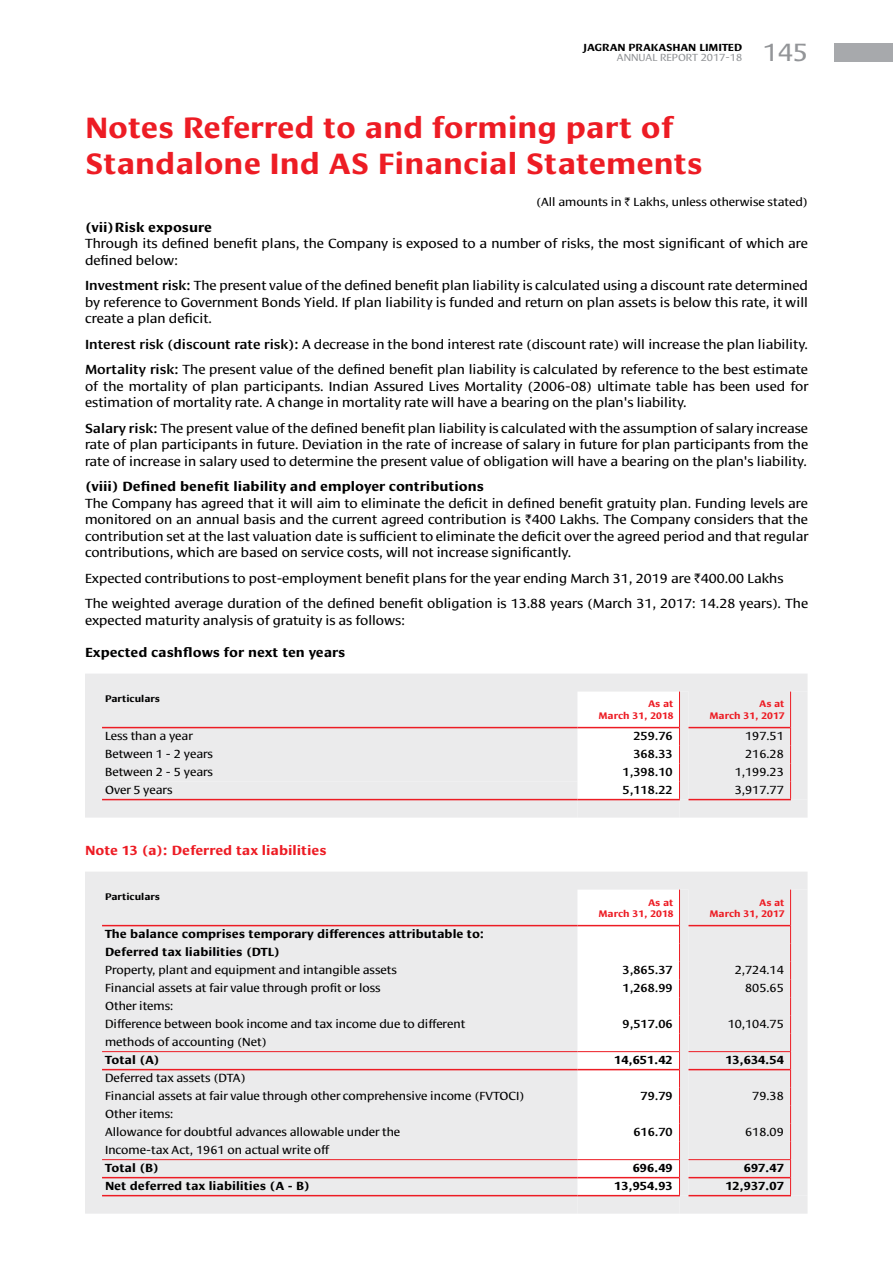
<style>
.page{position:relative;width:893px;height:1263px;background:#fff}
.page>*{position:absolute;margin:0;border:0;box-sizing:border-box;transform-origin:0 0}
.t1{font:700 30px/36px "Cora";color:#ed1c24}
.t2{font:25.5px "Cora";color:#939598}
.t3{font:13.5px/16.5px "Cora";color:#000}
.t4{font:700 13.5px "Cora";color:#000}
.t5{font:700 13.5px "Cora";color:#ed1c24}
.t6{font:12px/18px "Cora";color:#000}
.t7{font:700 12px/18px "Cora";color:#000}
.t8{font:500 12px "Cora";color:#000}
.t9{font:700 10.5px "Cora";color:#000}
.t10{font:10.5px "Cora";color:#939598}
.t11{font:700 9.75px/11.7px "Cora";color:#ed1c24;text-align:right}
.t12{font:700 9.75px "Cora";color:#000}
.s1{font-family:"Rupee"}
.s2{font-weight:500}
</style>
<div class="page">
<div style="left:835px;top:43px;width:58px;height:19px;background:#a7a9ac"></div>
<div style="left:85px;top:674px;width:723px;height:144px;background:#ebebec"></div>
<svg style="left:102px;top:692px;width:706px;height:126px;background:#edebec"></svg>
<hr style="left:577px;top:727px;width:102px;height:1px;background:#ed1c24">
<hr style="left:688px;top:727px;width:102px;height:1px;background:#ed1c24">
<hr style="left:102px;top:727px;width:475px;height:1px;background:#ed1c24">
<hr style="left:679px;top:692px;width:1px;height:36px;background:#ed1c24">
<hr style="left:790px;top:692px;width:1px;height:36px;background:#ed1c24">
<hr style="left:102px;top:799px;width:475px;height:1px;background:#ed1c24">
<svg style="left:679px;top:728px;width:1px;height:71px"></svg>
<hr style="left:577px;top:799px;width:103px;height:1px;background:#ed1c24">
<svg style="left:790px;top:728px;width:1px;height:71px"></svg>
<hr style="left:688px;top:799px;width:103px;height:1px;background:#ed1c24">
<div style="left:85px;top:872px;width:723px;height:342px;background:#ebebec"></div>
<svg style="left:577px;top:890px;width:231px;height:324px;fill:#ebebec"></svg>
<hr style="left:577px;top:925px;width:102px;height:1px;background:#ed1c24">
<hr style="left:688px;top:925px;width:102px;height:1px;background:#ed1c24">
<hr style="left:102px;top:1195px;width:475px;height:1px;background:#ed1c24">
<hr style="left:577px;top:1195px;width:103px;height:1px;background:#ed1c24">
<hr style="left:688px;top:1195px;width:103px;height:1px;background:#ed1c24">
<hr style="left:679px;top:890px;width:1px;height:36px;background:#ed1c24">
<hr style="left:790px;top:890px;width:1px;height:36px;background:#ed1c24">
<hr style="left:102px;top:1159px;width:475px;height:1px;background:#ed1c24">
<hr style="left:102px;top:1177px;width:475px;height:1px;background:#ed1c24">
<hr style="left:102px;top:1051px;width:475px;height:1px;background:#ed1c24">
<hr style="left:102px;top:1069px;width:475px;height:1px;background:#ed1c24">
<hr style="left:577px;top:1051px;width:102px;height:1px;background:#ed1c24">
<hr style="left:577px;top:1069px;width:102px;height:1px;background:#ed1c24">
<hr style="left:688px;top:1051px;width:103px;height:1px;background:#ed1c24">
<hr style="left:688px;top:1069px;width:102px;height:1px;background:#ed1c24">
<hr style="left:577px;top:1159px;width:102px;height:1px;background:#ed1c24">
<hr style="left:577px;top:1177px;width:102px;height:1px;background:#ed1c24">
<hr style="left:688px;top:1159px;width:103px;height:1px;background:#ed1c24">
<hr style="left:688px;top:1177px;width:102px;height:1px;background:#ed1c24">
<svg style="left:679px;top:926px;width:1px;height:269px"></svg>
<svg style="left:790px;top:926px;width:1px;height:269px"></svg>
<hr style="left:102px;top:925px;width:475px;height:1px;background:#ed1c24">
<p class="t9" style="left:584px;top:41px;width:160px">JAGRAN PRAKASHAN LIMITED</p>
<p class="t10" style="left:617px;top:52px;width:127px">ANNUAL REPORT 2017-18</p>
<h2 class="t2" style="left:763px;top:38px;width:47px">145</h2>
<h1 class="t1" style="left:85px;top:110px;width:619px">Notes Referred to and forming part of<br>Standalone Ind AS Financial Statements</h1>
<p class="t6" style="left:536px;top:193px;width:273px">(All amounts in <span class="s1">`</span> Lakhs, unless otherwise stated)</p>
<p class="t4" style="left:85px;top:219px;width:128px">(vii)Risk exposure</p>
<p class="t3" style="left:85px;top:235px;width:724px">Through its defined benefit plans, the Company is exposed to a number of risks, the most significant of which are defined below:</p>
<p class="t3" style="left:85px;top:277px;width:724px;text-align:justify"><span class="s2">Investment risk:</span> The present value of the defined benefit plan liability is calculated using a discount rate determined by reference to Government Bonds Yield. If plan liability is funded and return on plan assets is below this rate, it will create a plan deficit.</p>
<p class="t3" style="left:85px;top:331px;width:724px;line-height:25.5px"><span class="s2">Interest risk (discount rate risk):</span> A decrease in the bond interest rate (discount rate) will increase the plan liability.<br><span class="s2">Mortality risk:</span> The present value of the defined benefit plan liability is calculated by reference to the best estimate</p>
<p class="t3" style="left:85px;top:378px;width:725px">of the mortality of plan participants. Indian Assured Lives Mortality (2006-08) ultimate table has been used for estimation of mortality rate. A change in mortality rate will have a bearing on the plan's liability.</p>
<p class="t3" style="left:85px;top:420px;width:724px;text-align:justify"><span class="s2">Salary risk:</span> The present value of the defined benefit plan liability is calculated with the assumption of salary increase rate of plan participants in future. Deviation in the rate of increase of salary in future for plan participants from the rate of increase in salary used to determine the present value of obligation will have a bearing on the plan's liability.</p>
<p class="t4" style="left:85px;top:478px;width:400px">(viii) Defined benefit liability and employer contributions</p>
<p class="t3" style="left:85px;top:495px;width:725px;text-align:justify">The Company has agreed that it will aim to eliminate the deficit in defined benefit gratuity plan. Funding levels are monitored on an annual basis and the current agreed contribution is <span class="s1">`</span>400 Lakhs. The Company considers that the contribution set at the last valuation date is sufficient to eliminate the deficit over the agreed period and that regular contributions, which are based on service costs, will not increase significantly.</p>
<p class="t3" style="left:85px;top:565px;width:724px;line-height:25.5px">Expected contributions to post-employment benefit plans for the year ending March 31, 2019 are <span class="s1">`</span>400.00 Lakhs<br>The weighted average duration of the defined benefit obligation is 13.88 years (March 31, 2017: 14.28 years). The</p>
<p class="t3" style="left:85px;top:612px;width:321px">expected maturity analysis of gratuity is as follows:</p>
<p class="t4" style="left:85px;top:644px;width:262px">Expected cashflows for next ten years</p>
<p class="t12" style="left:105px;top:693px;width:57px">Particulars</p>
<p class="t11" style="left:598px;top:698px;width:77px">As at<br>March 31, 2018</p>
<p class="t11" style="left:709px;top:698px;width:77px">As at<br>March 31, 2017</p>
<p class="t6" style="left:105px;top:727px;width:89px">Less than a year</p>
<p class="t8" style="left:633px;top:729px;width:41px">259.76</p>
<p class="t6" style="left:745px;top:727px;width:40px">197.51</p>
<p class="t6" style="left:105px;top:745px;width:110px">Between 1 - 2 years</p>
<p class="t8" style="left:633px;top:747px;width:41px">368.33</p>
<p class="t6" style="left:745px;top:745px;width:40px">216.28</p>
<p class="t6" style="left:105px;top:763px;width:110px">Between 2 - 5 years</p>
<p class="t8" style="left:623px;top:765px;width:52px">1,398.10</p>
<p class="t6" style="left:735px;top:763px;width:50px">1,199.23</p>
<p class="t6" style="left:105px;top:781px;width:69px">Over 5 years</p>
<p class="t8" style="left:623px;top:783px;width:52px">5,118.22</p>
<p class="t6" style="left:735px;top:781px;width:50px">3,917.77</p>
<p class="t5" style="left:85px;top:842px;width:243px">Note 13 (a): Deferred tax liabilities</p>
<p class="t12" style="left:105px;top:891px;width:57px">Particulars</p>
<p class="t11" style="left:598px;top:896px;width:77px">As at<br>March 31, 2018</p>
<p class="t11" style="left:709px;top:896px;width:77px">As at<br>March 31, 2017</p>
<p class="t7" style="left:105px;top:925px;width:381px">The balance comprises temporary differences attributable to:<br>Deferred tax liabilities (DTL)</p>
<p class="t6" style="left:105px;top:961px;width:293px">Property, plant and equipment and intangible assets</p>
<p class="t8" style="left:623px;top:963px;width:52px">3,865.37</p>
<p class="t6" style="left:735px;top:961px;width:50px">2,724.14</p>
<p class="t6" style="left:105px;top:979px;width:277px">Financial assets at fair value through profit or loss</p>
<p class="t8" style="left:623px;top:981px;width:52px">1,268.99</p>
<p class="t6" style="left:745px;top:979px;width:40px">805.65</p>
<p class="t6" style="left:105px;top:997px;width:362px">Other items:<br>Difference between book income and tax income due to different</p>
<p class="t8" style="left:623px;top:1017px;width:52px">9,517.06</p>
<p class="t6" style="left:728px;top:1015px;width:58px">10,104.75</p>
<p class="t6" style="left:105px;top:1033px;width:163px">methods of accounting (Net)</p>
<p class="t7" style="left:105px;top:1051px;width:56px">Total (A)</p>
<p class="t7" style="left:614px;top:1051px;width:60px">14,651.42</p>
<p class="t7" style="left:725px;top:1051px;width:60px">13,634.54</p>
<p class="t6" style="left:105px;top:1069px;width:421px">Deferred tax assets (DTA)<br>Financial assets at fair value through other comprehensive income (FVTOCI)</p>
<p class="t8" style="left:641px;top:1089px;width:34px">79.79</p>
<p class="t6" style="left:752px;top:1087px;width:33px">79.38</p>
<p class="t6" style="left:105px;top:1105px;width:297px">Other items:<br>Allowance for doubtful advances allowable under the</p>
<p class="t8" style="left:633px;top:1125px;width:41px">616.70</p>
<p class="t6" style="left:745px;top:1123px;width:40px">618.09</p>
<p class="t6" style="left:105px;top:1141px;width:226px">Income-tax Act, 1961 on actual write off</p>
<p class="t7" style="left:105px;top:1159px;width:55px">Total (B)</p>
<p class="t7" style="left:633px;top:1159px;width:41px">696.49</p>
<p class="t7" style="left:744px;top:1159px;width:41px">697.47</p>
<p class="t7" style="left:105px;top:1177px;width:206px">Net deferred tax liabilities (A - B)</p>
<p class="t7" style="left:614px;top:1177px;width:60px">13,954.93</p>
<p class="t7" style="left:725px;top:1177px;width:60px">12,937.07</p>
</div>
